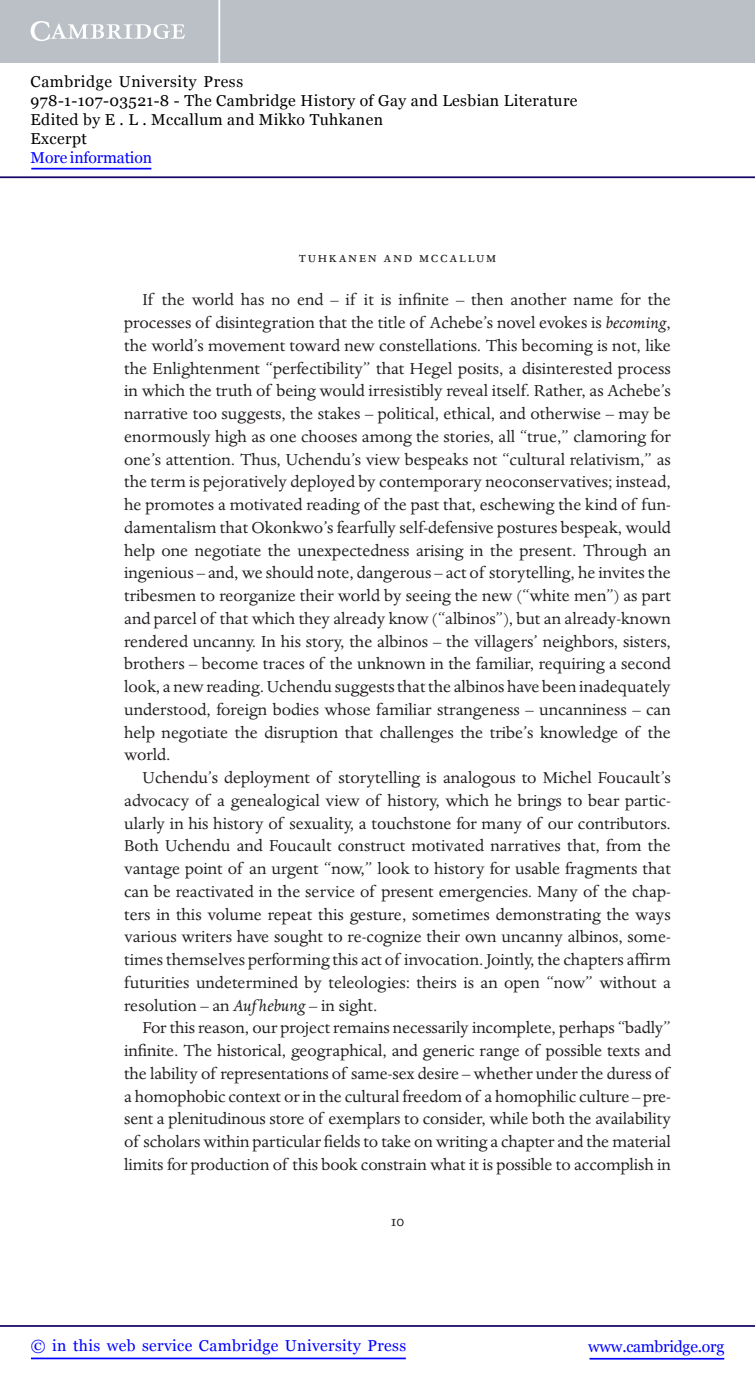
<style>
.page{position:relative;width:755px;height:1385px;background:#fff}
.page>*{position:absolute;margin:0;border:0;box-sizing:border-box;transform-origin:0 0}
.t1{font:18.38px/22.8px "Dante MT Std";color:#231f20;text-align:justify}
.t2{font:17.5px "Dante MT Std";color:#231f20}
.t3{font:16.62px "Dante MT Std";letter-spacing:.1em;color:#231f20}
.t4{font:15.75px/18.9px "Georgia";letter-spacing:.025em;color:#000}
.t5{font:15.75px "Georgia";letter-spacing:.025em;color:#00f}
.t6{font:15.75px "Georgia";letter-spacing:-.015em;color:#00f}
.t7{font:15.75px "Georgia";letter-spacing:-.01em;color:#00f}
.s1{font-style:italic}
</style>
<div class="page">
<hr style="left:589px;top:1358px;width:134px;height:1px;background:#00f">
<hr style="left:0;top:1325px;width:754px;height:2px;background:#150666">
<hr style="left:31px;top:1357px;width:374px;height:2px;background:#00f">
<div style="left:0;top:0;width:754px;height:63px;background:#bac0c6"></div>
<svg style="left:31px;top:21px;width:154px;height:20px"></svg>
<hr style="left:218px;top:0;width:2px;height:63px;background:#fff">
<hr style="left:0;top:176px;width:754px;height:2px;background:#150666">
<hr style="left:31px;top:168px;width:120px;height:1px;background:#00f">
<p class="t4" style="left:31px;top:73px;width:548px">Cambridge University Press<br>978-1-107-03521-8 - The Cambridge History of Gay and Lesbian Literature Edited by E . L . Mccallum and Mikko Tuhkanen<br>Excerpt</p>
<p class="t7" style="left:31px;top:148px;width:123px">More information</p>
<p class="t3" style="left:298px;top:251px;width:199px">Tuhkanen and McCallum</p>
<p class="t1" style="left:124px;top:290px;width:548px;text-indent:18px">If the world has no end – if it is infinite – then another name for the processes of disintegration that the title of Achebe’s novel evokes is <span class="s1">becoming</span> , the world’s movement toward new constellations. This becoming is not, like the Enlightenment “perfectibility” that Hegel posits, a disinterested process in which the truth of being would irresistibly reveal itself. Rather, as Achebe’s narrative too suggests, the stakes – political, ethical, and otherwise – may be enormously high as one chooses among the stories, all “true,” clamoring for one’s attention. Thus, Uchendu’s view bespeaks not “cultural relativism,” as the term is pejoratively deployed by contemporary neoconservatives; instead, he promotes a motivated reading of the past that, eschewing the kind of fun&shy;damentalism that Okonkwo’s fearfully self-defensive postures bespeak, would help one negotiate the unexpectedness arising in the present. Through an ingenious – and, we should note, dangerous – act of storytelling, he invites the tribesmen to reorganize their world by seeing the new (“white men”) as part and parcel of that which they already know (“albinos”), but an already-known rendered uncanny. In his story, the albinos – the villagers’ neighbors, sisters, brothers – become traces of the unknown in the familiar, requiring a second look, a new reading. Uchendu suggests that the albinos have been inadequately understood, foreign bodies whose familiar strangeness – uncanniness – can help negotiate the disruption that challenges the tribe’s knowledge of the world.</p>
<p class="t1" style="left:124px;top:768px;width:548px;text-indent:18px">Uchendu’s deployment of storytelling is analogous to Michel Foucault’s advocacy of a genealogical view of history, which he brings to bear partic&shy;ularly in his history of sexuality, a touchstone for many of our contributors.<br>Both Uchendu and Foucault construct motivated narratives that, from the vantage point of an urgent “now,” look to history for usable fragments that can be reactivated in the service of present emergencies. Many of the chap&shy;ters in this volume repeat this gesture, sometimes demonstrating the ways various writers have sought to re-cognize their own uncanny albinos, some&shy;times themselves performing this act of invocation. Jointly, the chapters affirm futurities undetermined by teleologies: theirs is an open “now” without a resolution – an <span class="s1">Auf hebung</span> – in sight.</p>
<p class="t1" style="left:124px;top:1018px;width:548px;text-indent:18px">For this reason, our project remains necessarily incomplete, perhaps “badly” infinite. The historical, geographical, and generic range of possible texts and the lability of representations of same-sex desire – whether under the duress of a homophobic context or in the cultural freedom of a homophilic culture – pre&shy;sent a plenitudinous store of exemplars to consider, while both the availability of scholars within particular fields to take on writing a chapter and the material limits for production of this book constrain what it is possible to accomplish in</p>
<p class="t2" style="left:390px;top:1214px;width:15px">10</p>
<p class="t5" style="left:31px;top:1336px;width:376px">© in this web service Cambridge University Press</p>
<p class="t6" style="left:587px;top:1336px;width:137px">www.cambridge.org</p>
</div>
